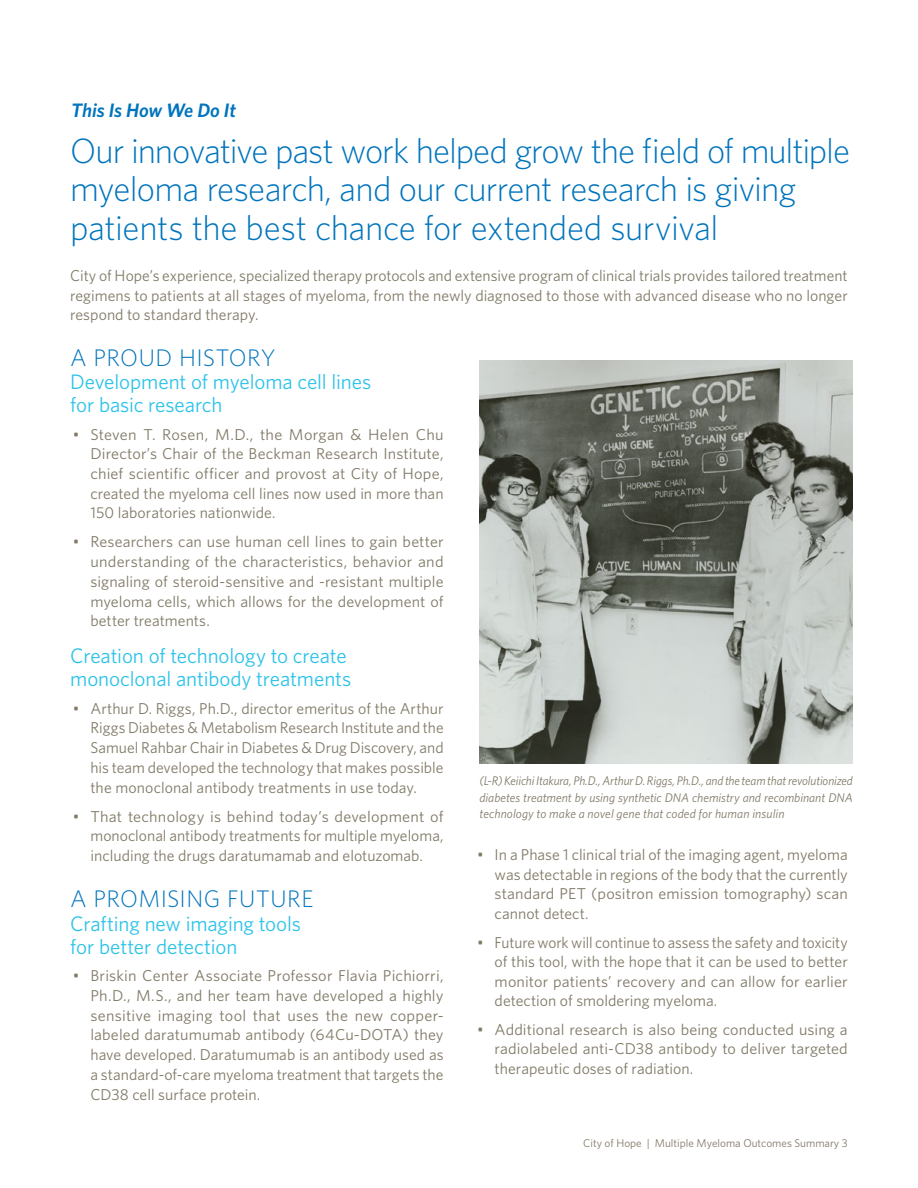
<style>
.page{position:relative;width:918px;height:1188px;background:#fff}
.page>*{position:absolute;margin:0;border:0;box-sizing:border-box;transform-origin:0 0}
.t1{font:300 35.1px/38.4px "Whitney";letter-spacing:-.025em;color:#0074bc}
.t2{font:300 24px "Whitney";letter-spacing:.015em;color:#0074bc}
.t3{font:21px/22.5px "Whitney";letter-spacing:-.005em;color:#2dc3e9}
.t4{font:italic 600 19.5px "Whitney";color:#0074bc}
.t5{font:15.75px/19.6px "Whitney";color:#817a67;text-align:justify}
.t6{font:italic 12.6px/16.5px "Whitney";letter-spacing:.01em;color:#817a67;text-align:justify}
.t7{font:11.25px "Whitney";color:#817a67}
</style>
<div class="page">
<img style="left:480px;top:360px;width:373px;height:404px">
<p class="t4" style="left:71px;top:99px;width:166px">This Is How We Do It</p>
<h1 class="t1" style="left:70px;top:131px;width:781px">Our innovative past work helped grow the field of multiple myeloma research, and our current research is giving patients the best chance for extended survival</h1>
<p class="t5" style="left:70px;top:265px;width:779px">City of Hope’s experience, specialized therapy protocols and extensive program of clinical trials provides tailored treatment regimens to patients at all stages of myeloma, from the newly diagnosed to those with advanced disease who no longer respond to standard therapy.</p>
<h2 class="t2" style="left:70px;top:343px;width:207px">A PROUD HISTORY</h2>
<h3 class="t3" style="left:70px;top:370px;width:303px">Development of myeloma cell lines for basic research</h3>
<p class="t5" style="left:90px;top:424px;width:355px;text-indent:-18px">• Steven T. Rosen, M.D., the Morgan &amp; Helen Chu Director’s Chair of the Beckman Research Institute, chief scientific officer and provost at City of Hope, created the myeloma cell lines now used in more than 150 laboratories nationwide.</p>
<p class="t5" style="left:90px;top:532px;width:355px;text-indent:-18px">• Researchers can use human cell lines to gain better understanding of the characteristics, behavior and signaling of steroid-sensitive and -resistant multiple myeloma cells, which allows for the development of better treatments.</p>
<h3 class="t3" style="left:70px;top:644px;width:283px">Creation of technology to create monoclonal antibody treatments</h3>
<p class="t5" style="left:90px;top:698px;width:355px;text-indent:-18px">• Arthur D. Riggs, Ph.D., director emeritus of the Arthur Riggs Diabetes &amp; Metabolism Research Institute and the Samuel Rahbar Chair in Diabetes &amp; Drug Discovery, and his team developed the technology that makes possible the monoclonal antibody treatments in use today.</p>
<p class="t5" style="left:90px;top:806px;width:355px;text-indent:-18px">• That technology is behind today’s development of monoclonal antibody treatments for multiple myeloma, including the drugs daratumamab and elotuzomab.</p>
<h2 class="t2" style="left:70px;top:885px;width:245px">A PROMISING FUTURE</h2>
<h3 class="t3" style="left:70px;top:912px;width:232px">Crafting new imaging tools for better detection</h3>
<p class="t5" style="left:90px;top:966px;width:355px;text-indent:-18px">• Briskin Center Associate Professor Flavia Pichiorri, Ph.D., M.S., and her team have developed a highly sensitive imaging tool that uses the new copper&shy;labeled daratumumab antibody (64Cu-DOTA) they have developed. Daratumumab is an antibody used as a standard-of-care myeloma treatment that targets the CD38 cell surface protein.</p>
<p class="t6" style="left:480px;top:772px;width:375px">(L-R) Keiichi Itakura, Ph.D., Arthur D. Riggs, Ph.D., and the team that revolutionized diabetes treatment by using synthetic DNA chemistry and recombinant DNA technology to make a novel gene that coded for human insulin</p>
<p class="t5" style="left:495px;top:845px;width:355px;text-indent:-18px">• In a Phase 1 clinical trial of the imaging agent, myeloma was detectable in regions of the body that the currently standard PET (positron emission tomography) scan cannot detect.</p>
<p class="t5" style="left:495px;top:932px;width:355px;text-indent:-18px">• Future work will continue to assess the safety and toxicity of this tool, with the hope that it can be used to better monitor patients’ recovery and can allow for earlier detection of smoldering myeloma.</p>
<p class="t5" style="left:495px;top:1019px;width:355px;text-indent:-18px">• Additional research is also being conducted using a radiolabeled anti-CD38 antibody to deliver targeted therapeutic doses of radiation.</p>
<p class="t7" style="left:583px;top:1136px;width:266px">City of Hope | Multiple Myeloma Outcomes Summary 3</p>
</div>
